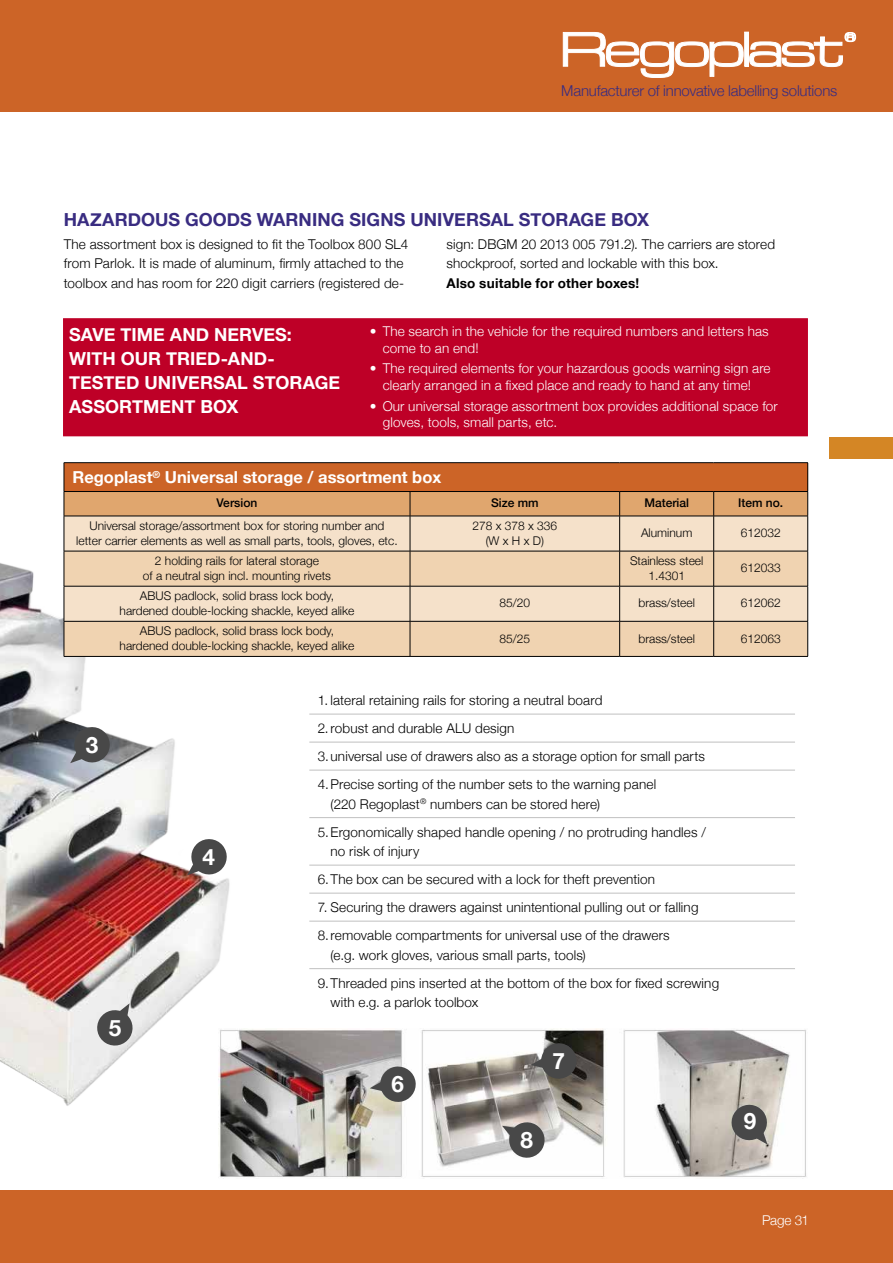
<style>
.page{position:relative;width:893px;height:1263px;background:#fff}
.page>*{position:absolute;margin:0;border:0;box-sizing:border-box;transform-origin:0 0}
.t1{font:50.7px "Eurostile Ext";letter-spacing:-.12em;color:#fff;scale:1.07 1}
.t2{font:700 22.5px "Helvetica Neue";color:#fff}
.t3{font:700 18px/24px "Helvetica Neue";letter-spacing:.005em;color:#fff}
.t4{font:700 18px "Helvetica Neue";color:#392c81}
.t5{font:700 16.5px "Helvetica Neue";color:#fff}
.t6{font:300 15px "Helvetica Neue";letter-spacing:-.015em;color:#392c81}
.t7{font:300 13.5px/28px "Helvetica Neue";letter-spacing:.01em;color:#000}
.t8{font:300 13.5px/16.5px "Helvetica Neue";letter-spacing:.01em;color:#fff}
.t9{font:700 13.5px "Helvetica Neue";letter-spacing:.02em;color:#000}
.t10{font:12.6px "Eurostile Ext";color:#fff;scale:1.07 1}
.t11{font:300 12px/15px "Helvetica Neue";color:#000;text-align:center}
.t12{font:500 12px "Helvetica Neue";color:#000}
</style>
<div class="page">
<div style="left:0;top:0;width:893px;height:112px;background:#cc6427"></div>
<div style="left:0;top:1191px;width:893px;height:72px;background:#cc6427"></div>
<svg style="left:563px;top:32px;width:180px;height:46px"></svg>
<svg style="left:749px;top:32px;width:107px;height:35px"></svg>
<img style="left:0;top:436px;width:309px;height:693px">
<img style="left:219px;top:1029px;width:588px;height:150px">
<div style="left:63px;top:318px;width:745px;height:118px;background:#be0027;border:2px solid #be0027"></div>
<div style="left:65px;top:517px;width:742px;height:34px;background:#f5e1ca"></div>
<svg style="left:65px;top:552px;width:742px;height:104px;background:#f0d6b8"></svg>
<hr style="left:64px;top:551px;width:346px;height:1px;background:#000">
<hr style="left:64px;top:586px;width:346px;height:1px;background:#000">
<hr style="left:64px;top:621px;width:346px;height:1px;background:#000">
<hr style="left:410px;top:516px;width:1px;height:35px;background:#000">
<hr style="left:619px;top:516px;width:1px;height:35px;background:#000">
<hr style="left:713px;top:516px;width:1px;height:35px;background:#000">
<hr style="left:410px;top:551px;width:1px;height:35px;background:#000">
<hr style="left:619px;top:551px;width:1px;height:35px;background:#000">
<hr style="left:713px;top:551px;width:1px;height:35px;background:#000">
<hr style="left:410px;top:586px;width:1px;height:35px;background:#000">
<hr style="left:619px;top:586px;width:1px;height:35px;background:#000">
<hr style="left:713px;top:586px;width:1px;height:35px;background:#000">
<hr style="left:410px;top:621px;width:1px;height:35px;background:#000">
<hr style="left:619px;top:621px;width:1px;height:35px;background:#000">
<hr style="left:713px;top:621px;width:1px;height:35px;background:#000">
<hr style="left:410px;top:551px;width:210px;height:1px;background:#000">
<hr style="left:620px;top:551px;width:94px;height:1px;background:#000">
<hr style="left:714px;top:551px;width:94px;height:1px;background:#000">
<hr style="left:410px;top:586px;width:210px;height:1px;background:#000">
<hr style="left:620px;top:586px;width:94px;height:1px;background:#000">
<hr style="left:714px;top:586px;width:94px;height:1px;background:#000">
<hr style="left:410px;top:621px;width:210px;height:1px;background:#000">
<hr style="left:620px;top:621px;width:94px;height:1px;background:#000">
<hr style="left:714px;top:621px;width:94px;height:1px;background:#000">
<hr style="left:64px;top:516px;width:346px;height:1px;background:#000">
<hr style="left:64px;top:516px;width:1px;height:35px;background:#000">
<hr style="left:410px;top:516px;width:210px;height:1px;background:#000">
<hr style="left:620px;top:516px;width:94px;height:1px;background:#000">
<hr style="left:714px;top:516px;width:94px;height:1px;background:#000">
<hr style="left:807px;top:516px;width:1px;height:35px;background:#000">
<hr style="left:64px;top:551px;width:1px;height:35px;background:#000">
<hr style="left:807px;top:551px;width:1px;height:35px;background:#000">
<hr style="left:64px;top:586px;width:1px;height:35px;background:#000">
<hr style="left:807px;top:586px;width:1px;height:35px;background:#000">
<hr style="left:64px;top:621px;width:1px;height:35px;background:#000">
<hr style="left:807px;top:621px;width:1px;height:35px;background:#000">
<hr style="left:64px;top:656px;width:346px;height:1px;background:#000">
<hr style="left:410px;top:656px;width:210px;height:1px;background:#000">
<hr style="left:620px;top:656px;width:94px;height:1px;background:#000">
<hr style="left:714px;top:656px;width:94px;height:1px;background:#000">
<hr style="left:64px;top:462px;width:346px;height:1px;background:#000">
<hr style="left:410px;top:462px;width:210px;height:1px;background:#000">
<hr style="left:620px;top:462px;width:94px;height:1px;background:#000">
<hr style="left:714px;top:462px;width:94px;height:1px;background:#000">
<svg style="left:64px;top:463px;width:744px;height:53px;background:#d17f46"></svg>
<hr style="left:64px;top:491px;width:346px;height:1px;background:#000">
<hr style="left:410px;top:491px;width:210px;height:1px;background:#000">
<hr style="left:620px;top:491px;width:94px;height:1px;background:#000">
<hr style="left:714px;top:491px;width:94px;height:1px;background:#000">
<hr style="left:309px;top:714px;width:486px;height:1px;background:#c0c0c0">
<hr style="left:309px;top:742px;width:486px;height:1px;background:#c0c0c0">
<hr style="left:309px;top:770px;width:486px;height:1px;background:#c0c0c0">
<hr style="left:309px;top:817px;width:486px;height:1px;background:#c0c0c0">
<hr style="left:309px;top:865px;width:486px;height:1px;background:#c0c0c0">
<hr style="left:309px;top:893px;width:486px;height:1px;background:#c0c0c0">
<hr style="left:309px;top:921px;width:486px;height:1px;background:#c0c0c0">
<hr style="left:309px;top:968px;width:486px;height:1px;background:#c0c0c0">
<svg style="left:370px;top:1065px;width:47px;height:38px;background:#898986"></svg>
<svg style="left:530px;top:1042px;width:48px;height:38px;background:#656462"></svg>
<svg style="left:502px;top:1120px;width:45px;height:40px"></svg>
<svg style="left:729px;top:1102px;width:43px;height:42px;background:#7f7d78"></svg>
<svg style="left:70px;top:725px;width:42px;height:43px;background:#6c6e70"></svg>
<svg style="left:187px;top:837px;width:42px;height:43px"></svg>
<svg style="left:95px;top:1003px;width:40px;height:45px;background:#8b8b8b"></svg>
<div style="left:829px;top:438px;width:64px;height:21px;background:#d48625"></div>
<h1 class="t1" style="left:558px;top:14px;width:269px">Regoplast</h1>
<p class="t10" style="left:844px;top:28px;width:13px">®</p>
<p class="t6" style="left:561px;top:79px;width:278px">Manufacturer of innovative labelling solutions</p>
<h3 class="t4" style="left:64px;top:205px;width:587px">HAZARDOUS GOODS WARNING SIGNS UNIVERSAL STORAGE BOX</h3>
<p class="t7" style="left:64px;top:233px;width:346px;line-height:19.5px">The assortment box is designed to fit the Toolbox 800 SL4 from Parlok. It is made of aluminum, firmly attached to the toolbox and has room for 220 digit carriers (registered de-</p>
<p class="t7" style="left:446px;top:233px;width:330px;line-height:19.5px">sign: DBGM 20 2013 005 791.2). The carriers are stored shockproof, sorted and lockable with this box.</p>
<p class="t9" style="left:446px;top:272px;width:194px">Also suitable for other boxes!</p>
<h3 class="t3" style="left:69px;top:323px;width:273px">SAVE TIME AND NERVES:<br>WITH OUR TRIED-AND-<br>TESTED UNIVERSAL STORAGE<br>ASSORTMENT BOX</h3>
<p class="t8" style="left:383px;top:322px;width:388px;text-indent:-13px">• The search in the vehicle for the required numbers and letters has come to an end!</p>
<p class="t8" style="left:370px;top:359px;width:402px;text-align:center">• The required elements for your hazardous goods warning sign are clearly arranged in a fixed place and ready to hand at any time!</p>
<p class="t8" style="left:383px;top:396px;width:397px;text-indent:-13px">• Our universal storage assortment box provides additional space for gloves, tools, small parts, etc.</p>
<p class="t5" style="left:72px;top:464px;width:370px">Regoplast<sup>®</sup> Universal storage / assortment box</p>
<p class="t12" style="left:217px;top:493px;width:42px">Version</p>
<p class="t12" style="left:491px;top:493px;width:49px">Size mm</p>
<p class="t12" style="left:644px;top:493px;width:46px">Material</p>
<p class="t12" style="left:738px;top:493px;width:47px">Item no.</p>
<p class="t11" style="left:76px;top:517px;width:323px">Universal storage/assortment box for storing number and letter carrier elements as well as small parts, tools, gloves, etc.</p>
<p class="t11" style="left:472px;top:517px;width:86px">278 x 378 x 336 (W x H x D)</p>
<p class="t11" style="left:641px;top:524px;width:53px">Aluminum</p>
<p class="t11" style="left:741px;top:524px;width:42px">612032</p>
<p class="t11" style="left:143px;top:552px;width:190px">2 holding rails for lateral storage<br>of a neutral sign incl. mounting rivets</p>
<p class="t11" style="left:630px;top:552px;width:75px">Stainless steel<br>1.4301</p>
<p class="t11" style="left:741px;top:560px;width:42px">612033</p>
<p class="t11" style="left:120px;top:587px;width:236px">ABUS padlock, solid brass lock body, hardened double-locking shackle, keyed alike</p>
<p class="t11" style="left:499px;top:595px;width:32px">85/20</p>
<p class="t11" style="left:638px;top:595px;width:58px">brass/steel</p>
<p class="t11" style="left:741px;top:595px;width:42px">612062</p>
<p class="t11" style="left:120px;top:622px;width:236px">ABUS padlock, solid brass lock body, hardened double-locking shackle, keyed alike</p>
<p class="t11" style="left:499px;top:630px;width:32px">85/25</p>
<p class="t11" style="left:638px;top:630px;width:58px">brass/steel</p>
<p class="t11" style="left:741px;top:630px;width:42px">612063</p>
<h2 class="t2" style="left:86px;top:727px;width:14px">3</h2>
<h2 class="t2" style="left:109px;top:1010px;width:14px">5</h2>
<h2 class="t2" style="left:203px;top:839px;width:14px">4</h2>
<p class="t7" style="left:318px;top:685px;width:389px">1. lateral retaining rails for storing a neutral board<br>2.robust and durable ALU design<br>3.universal use of drawers also as a storage option for small parts 4.Precise sorting of the number sets to the warning panel</p>
<p class="t7" style="left:318px;top:789px;width:390px;text-indent:13px">(220 Regoplast<sup>®</sup> numbers can be stored here)<br>5.Ergonomically shaped handle opening / no protruding handles /</p>
<p class="t7" style="left:318px;top:837px;width:339px;text-indent:13px">no risk of injury<br>6.The box can be secured with a lock for theft prevention</p>
<p class="t7" style="left:318px;top:892px;width:382px">7. Securing the drawers against unintentional pulling out or falling<br>8.removable compartments for universal use of the drawers</p>
<p class="t7" style="left:318px;top:940px;width:403px;text-indent:13px">(e.g. work gloves, various small parts, tools)<br>9.Threaded pins inserted at the bottom of the box for fixed screwing</p>
<p class="t7" style="left:331px;top:987px;width:149px">with e.g. a parlok toolbox</p>
<h2 class="t2" style="left:392px;top:1066px;width:14px">6</h2>
<h2 class="t2" style="left:552px;top:1043px;width:14px">7</h2>
<h2 class="t2" style="left:520px;top:1122px;width:14px">8</h2>
<h2 class="t2" style="left:744px;top:1104px;width:14px">9</h2>
<p class="t8" style="left:762px;top:1211px;width:48px">Page 31</p>
</div>
